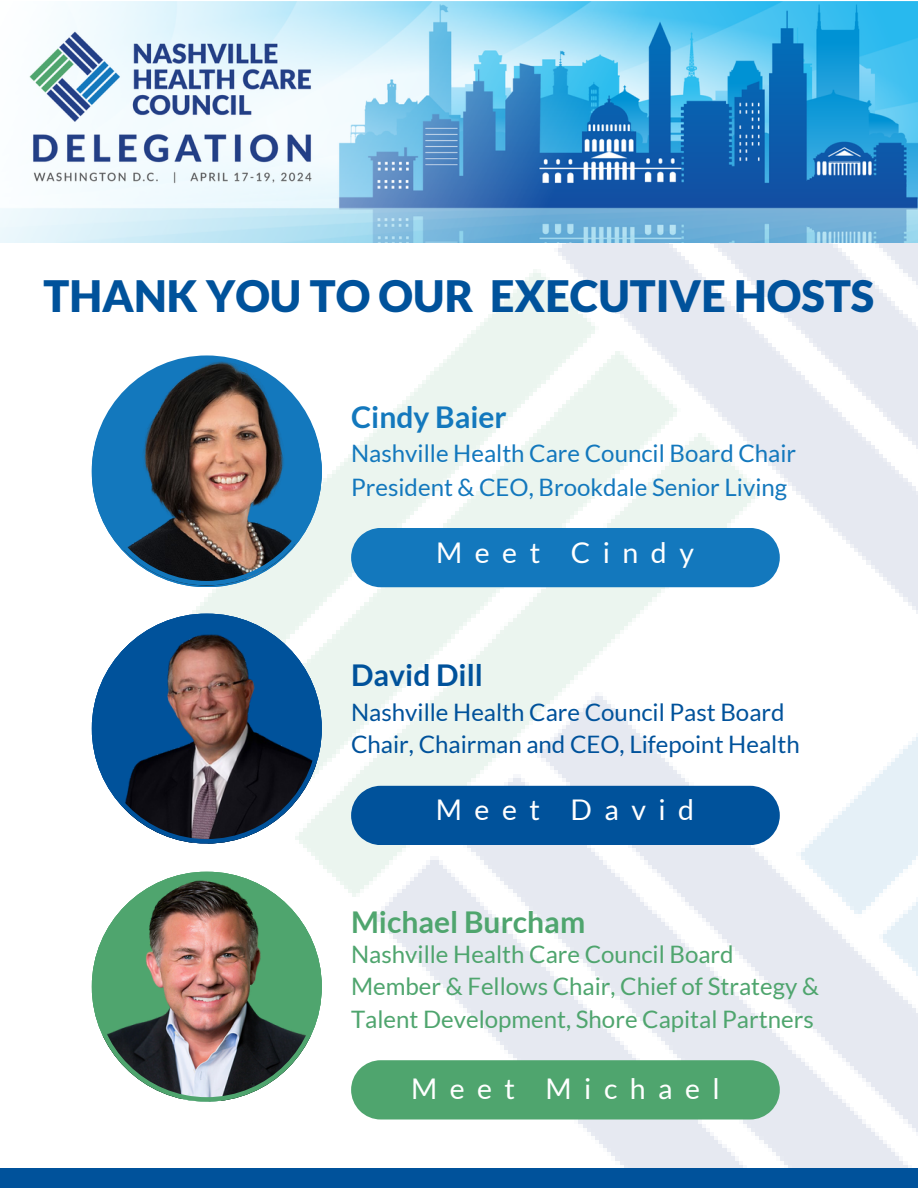
<style>
.page{position:relative;width:918px;height:1188px;background:#fff}
.page>*{position:absolute;margin:0;border:0;box-sizing:border-box;transform-origin:0 0}
.t1{font:900 43.35px "Lato";color:#00529b}
.t2{font:700 30px "Lato";color:#4fa56e}
.t3{font:700 30px "Lato";color:#1378bd}
.t4{font:700 30px "Lato";color:#00529b}
.t5{font:28.5px "Lato";letter-spacing:.44em;color:#fff}
.t6{font:24px/32.7px "Lato";color:#4fa56e}
.t7{font:24px/33.3px "Lato";color:#1378bd}
.t8{font:24px/32.7px "Lato";color:#00529b}
</style>
<div class="page">
<img style="left:192px;top:243px;width:726px;height:925px">
<img style="left:0;top:1px;width:918px;height:242px">
<svg style="left:92px;top:355px;width:229px;height:230px"></svg>
<svg style="left:92px;top:614px;width:229px;height:229px"></svg>
<img style="left:92px;top:872px;width:229px;height:229px">
<div style="left:351px;top:528px;width:429px;height:59px;background:#1378bd"></div>
<div style="left:351px;top:786px;width:429px;height:59px;background:#00529b"></div>
<div style="left:351px;top:1060px;width:429px;height:60px;background:#4fa56e"></div>
<div style="left:0;top:1168px;width:918px;height:20px;background:#00529b"></div>
<h3 class="t1" style="left:44px;top:269px;width:832px">THANK YOU TO OUR EXECUTIVE HOSTS</h3>
<h2 class="t3" style="left:351px;top:398px;width:157px">Cindy Baier</h2>
<h2 class="t7" style="left:351px;top:436px;width:447px">Nashville Health Care Council Board Chair<br>President &amp; CEO, Brookdale Senior Living</h2>
<h1 class="t5" style="left:436px;top:535px;width:259px">Meet Cindy</h1>
<p class="t4" style="left:351px;top:657px;width:133px">David Dill</p>
<p class="t8" style="left:351px;top:695px;width:450px">Nashville Health Care Council Past Board<br>Chair, Chairman and CEO, Lifepoint Health</p>
<p class="t5" style="left:436px;top:792px;width:260px">Meet David</p>
<h3 class="t2" style="left:351px;top:903px;width:236px">Michael Burcham</h3>
<h3 class="t6" style="left:351px;top:937px;width:469px">Nashville Health Care Council Board<br>Member &amp; Fellows Chair, Chief of Strategy &amp;<br>Talent Development, Shore Capital Partners</h3>
<p class="t5" style="left:411px;top:1071px;width:310px">Meet Michael</p>
</div>
